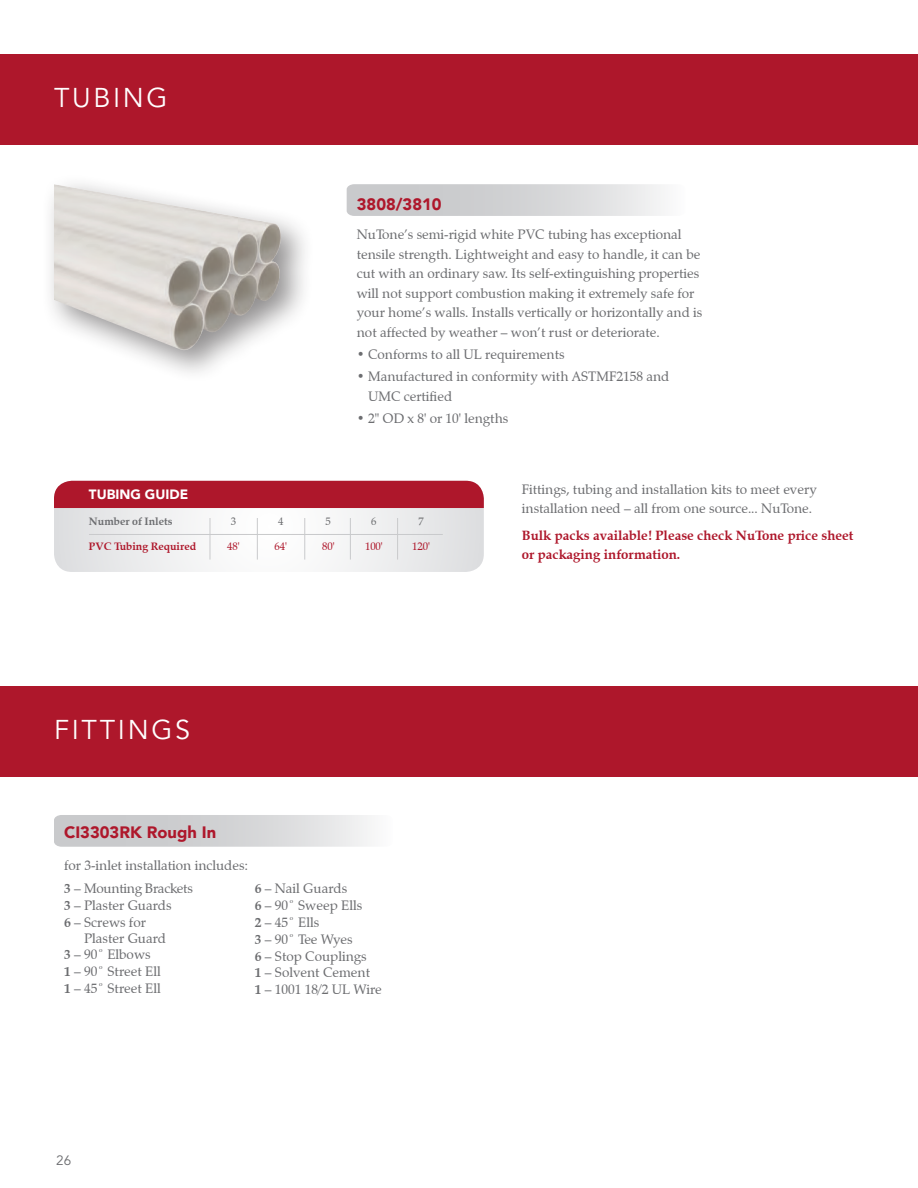
<style>
.page{position:relative;width:918px;height:1188px;background:#fff}
.page>*{position:absolute;margin:0;border:0;box-sizing:border-box;transform-origin:0 0}
.t1{font:27px "Avenir";letter-spacing:.1em;color:#fff}
.t2{font:900 16.5px "Avenir";color:#ae172b}
.Product_Description{font:13.5px/19.5px "Zapf Calligraphic 801 BT";color:#6c6d70}
.Product_Description-2{font:700 13.5px/19.5px "Zapf Calligraphic 801 BT";color:#ae172b}
.Product_Description-3{font:13.5px "Zapf Calligraphic 801 BT";letter-spacing:-.02em;color:#6c6d70}
.t3{font:900 13.5px "Avenir";color:#fff}
.t4{font:13.5px "Avenir";color:#6c6d70}
.t5{font:700 10.8px "Zapf Calligraphic 801 BT";color:#ae172b}
.t6{font:10.8px "Zapf Calligraphic 801 BT";color:#ae172b}
.t7{font:700 10.8px "Zapf Calligraphic 801 BT";color:#6c6d70}
.t8{font:10.8px "Zapf Calligraphic 801 BT";color:#6c6d70}
.s1{font-weight:700}
</style>
<div class="page">
<svg style="left:54px;top:481px;width:430px;height:91px;fill:#eff0f1"></svg>
<div style="left:54px;top:481px;width:430px;height:27px;background:#ae172b"></div>
<div style="left:0;top:54px;width:918px;height:91px;background:#ae172b"></div>
<div style="left:0;top:687px;width:918px;height:90px;background:#ae172b"></div>
<div style="left:40px;top:172px;width:275px;height:212px;background:#231f20;opacity:.5"></div>
<img style="left:54px;top:184px;width:231px;height:170px">
<svg style="left:347px;top:184px;width:315px;height:32px;background:#d5d5d7"></svg>
<svg style="left:54px;top:815px;width:316px;height:32px;background:#d5d6d7"></svg>
<hr style="left:89px;top:534px;width:354px;height:1px;background:#c9cacc">
<hr style="left:210px;top:518px;width:1px;height:42px;background:#c9cacc">
<hr style="left:257px;top:518px;width:1px;height:42px;background:#c9cacc">
<hr style="left:304px;top:518px;width:1px;height:42px;background:#c9cacc">
<hr style="left:350px;top:518px;width:1px;height:42px;background:#c9cacc">
<hr style="left:397px;top:518px;width:1px;height:42px;background:#c9cacc">
<p class="t1" style="left:54px;top:82px;width:115px">TUBING</p>
<p class="t2" style="left:357px;top:190px;width:86px">3808/3810</p>
<p class="Product_Description" style="left:357px;top:225px;width:347px">NuTone’s semi-rigid white PVC tubing has exceptional tensile strength. Lightweight and easy to handle, it can be cut with an ordinary saw. Its self-extinguishing properties will not support combustion making it extremely safe for your home’s walls. Installs vertically or horizontally and is not affected by weather – won’t rust or deteriorate.</p>
<p class="Product_Description" style="left:357px;top:345px;width:209px">• Conforms to all UL requirements</p>
<p class="Product_Description" style="left:368px;top:367px;width:303px;text-indent:-11px">• Manufactured in conformity with ASTMF2158 and<br>UMC certified</p>
<p class="Product_Description" style="left:357px;top:409px;width:153px">• 2" OD x 8' or 10' lengths</p>
<p class="t3" style="left:89px;top:483px;width:101px">TUBING GUIDE</p>
<p class="Product_Description" style="left:522px;top:479px;width:297px">Fittings, tubing and installation kits to meet every installation need – all from one source... NuTone.</p>
<p class="Product_Description-2" style="left:522px;top:525px;width:333px">Bulk packs available! Please check NuTone price sheet or packaging information.</p>
<p class="t7" style="left:89px;top:515px;width:85px">Number of Inlets</p>
<p class="t8" style="left:231px;top:515px;width:7px">3</p>
<p class="t8" style="left:278px;top:515px;width:7px">4</p>
<p class="t8" style="left:326px;top:515px;width:7px">5</p>
<p class="t8" style="left:371px;top:515px;width:7px">6</p>
<p class="t8" style="left:418px;top:515px;width:7px">7</p>
<p class="t5" style="left:89px;top:540px;width:109px">PVC Tubing Required</p>
<p class="t6" style="left:227px;top:540px;width:14px">48'</p>
<p class="t6" style="left:275px;top:540px;width:14px">64'</p>
<p class="t6" style="left:322px;top:540px;width:14px">80'</p>
<p class="t6" style="left:365px;top:540px;width:19px">100'</p>
<p class="t6" style="left:412px;top:540px;width:19px">120'</p>
<p class="t1" style="left:54px;top:714px;width:138px">FITTINGS</p>
<p class="t2" style="left:64px;top:818px;width:154px">CI3303RK Rough In</p>
<p class="Product_Description" style="left:64px;top:856px;width:186px">for 3-inlet installation includes:</p>
<p class="Product_Description-3" style="left:64px;top:880px;width:130px"><span class="s1">3</span> – Mounting Brackets</p>
<p class="Product_Description" style="left:64px;top:896px;width:109px"><span class="s1">3</span> – Plaster Guards</p>
<p class="Product_Description" style="left:84px;top:914px;width:83px;line-height:15.8px;text-indent:-20px"><span class="s1">6</span> – Screws for<br>Plaster Guard</p>
<p class="Product_Description" style="left:64px;top:945px;width:88px"><span class="s1">3</span> – 90˚ Elbows</p>
<p class="Product_Description" style="left:64px;top:962px;width:98px"><span class="s1">1</span> – 90˚ Street Ell</p>
<p class="Product_Description" style="left:64px;top:979px;width:98px"><span class="s1">1</span> – 45˚ Street Ell</p>
<p class="Product_Description" style="left:255px;top:879px;width:94px"><span class="s1">6</span> – Nail Guards</p>
<p class="Product_Description" style="left:255px;top:896px;width:109px"><span class="s1">6</span> – 90˚ Sweep Ells</p>
<p class="Product_Description" style="left:255px;top:913px;width:66px"><span class="s1">2</span> – 45˚ Ells</p>
<p class="Product_Description" style="left:255px;top:929px;width:99px"><span class="s1">3</span> – 90˚ Tee Wyes</p>
<p class="Product_Description" style="left:255px;top:946px;width:113px"><span class="s1">6</span> – Stop Couplings</p>
<p class="Product_Description" style="left:255px;top:963px;width:117px"><span class="s1">1</span> – Solvent Cement</p>
<p class="Product_Description" style="left:255px;top:980px;width:129px"><span class="s1">1</span> – 1001 18/2 UL Wire</p>
<p class="t4" style="left:56px;top:1152px;width:17px">26</p>
</div>
